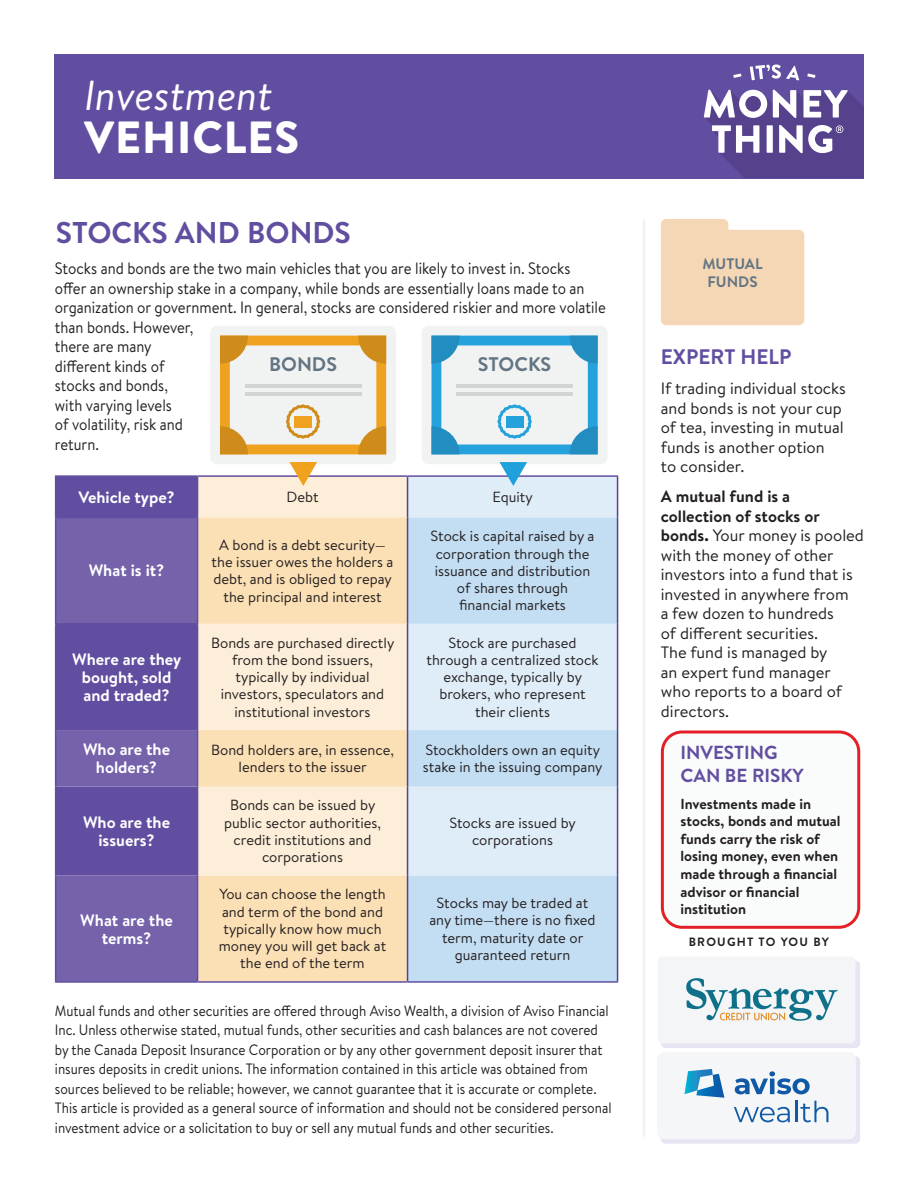
<style>
.page{position:relative;width:918px;height:1188px;background:#fff}
.page>*{position:absolute;margin:0;border:0;box-sizing:border-box;transform-origin:0 0}
.t1{font:900 45px "Brandon Text";letter-spacing:.02em;color:#fff}
.t2{font:italic 42px "Brandon Text";color:#fff}
.t3{font:700 30px "Brandon Text";color:#624ea0}
.t4{font:700 21px "Brandon Text";color:#624ea0}
.t5{font:700 19.65px "Brandon Text";color:#637583}
.t6{font:700 18.9px/23px "Brandon Text";color:#624ea0}
.t7{font:16.5px/19.5px "Brandon Text";color:#231f20}
.t8{font:16.5px/19.5px "Brandon Text";color:#231f20;scale:.9 1}
.t9{font:700 16.5px/18px "Brandon Text";color:#fff;text-align:center}
.t10{font:700 15.15px/18.1px "Brandon Text";color:#637583;text-align:center}
.t11{font:15px/19.5px "Brandon Text";color:#231f20;scale:.9 1}
.t12{font:14.7px/17.2px "Brandon Text";color:#231f20;text-align:center}
.t13{font:700 14.55px/17.5px "Brandon Text";color:#231f20}
.t14{font:700 12px "Brandon Text";letter-spacing:.1em;color:#231f20}
.s1{font-weight:700}
</style>
<div class="page">
<div style="left:56px;top:477px;width:141px;height:40px;background:#624ea0"></div>
<div style="left:198px;top:477px;width:209px;height:41px;background:#fceed8"></div>
<div style="left:408px;top:477px;width:209px;height:41px;background:#dfedf8"></div>
<svg style="left:56px;top:518px;width:141px;height:463px;background:#6d59a6"></svg>
<svg style="left:198px;top:518px;width:209px;height:463px;background:#fbe4c3"></svg>
<svg style="left:408px;top:518px;width:209px;height:463px;background:#cee3f4"></svg>
<hr style="left:198px;top:475px;width:210px;height:2px;background:#624ea0">
<hr style="left:408px;top:475px;width:210px;height:2px;background:#624ea0">
<hr style="left:407px;top:477px;width:1px;height:41px;background:#56428c">
<hr style="left:617px;top:477px;width:1px;height:41px;background:#56428c">
<hr style="left:407px;top:517px;width:1px;height:107px;background:#56428c">
<hr style="left:617px;top:517px;width:1px;height:107px;background:#56428c">
<hr style="left:407px;top:624px;width:1px;height:106px;background:#56428c">
<hr style="left:617px;top:624px;width:1px;height:106px;background:#56428c">
<hr style="left:407px;top:730px;width:1px;height:57px;background:#56428c">
<hr style="left:617px;top:730px;width:1px;height:57px;background:#56428c">
<hr style="left:407px;top:876px;width:1px;height:105px;background:#56428c">
<hr style="left:617px;top:876px;width:1px;height:105px;background:#56428c">
<hr style="left:407px;top:787px;width:1px;height:89px;background:#56428c">
<hr style="left:617px;top:787px;width:1px;height:89px;background:#56428c">
<hr style="left:55px;top:517px;width:143px;height:1px;background:#624ea0">
<hr style="left:55px;top:623px;width:143px;height:2px;background:#624ea0">
<hr style="left:55px;top:475px;width:143px;height:2px;background:#624ea0">
<hr style="left:55px;top:477px;width:1px;height:40px;background:#624ea0">
<hr style="left:197px;top:477px;width:1px;height:40px;background:#624ea0">
<hr style="left:55px;top:518px;width:1px;height:105px;background:#624ea0">
<hr style="left:197px;top:518px;width:1px;height:105px;background:#624ea0">
<hr style="left:55px;top:625px;width:1px;height:105px;background:#624ea0">
<hr style="left:197px;top:625px;width:1px;height:105px;background:#624ea0">
<hr style="left:55px;top:730px;width:1px;height:57px;background:#624ea0">
<hr style="left:197px;top:730px;width:1px;height:57px;background:#624ea0">
<hr style="left:55px;top:787px;width:1px;height:89px;background:#624ea0">
<hr style="left:197px;top:787px;width:1px;height:89px;background:#624ea0">
<hr style="left:55px;top:876px;width:1px;height:105px;background:#624ea0">
<hr style="left:197px;top:876px;width:1px;height:105px;background:#624ea0">
<hr style="left:55px;top:981px;width:143px;height:2px;background:#624ea0">
<hr style="left:198px;top:981px;width:210px;height:2px;background:#624ea0">
<hr style="left:408px;top:981px;width:210px;height:2px;background:#624ea0">
<div style="left:54px;top:54px;width:810px;height:124px;background:#624ea0"></div>
<svg style="left:704px;top:64px;width:160px;height:114px"></svg>
<div style="left:661px;top:219px;width:143px;height:106px;background:#f5d7b5"></div>
<div style="left:422px;top:326px;width:186px;height:138px;background:#f1f2f2;border-radius:7px"></div>
<svg style="left:432px;top:336px;width:166px;height:118px"></svg>
<div style="left:506px;top:416px;width:18px;height:11px;background:#25a1db"></div>
<div style="left:210px;top:326px;width:186px;height:138px;background:#f1f2f2;border-radius:7px"></div>
<svg style="left:220px;top:336px;width:166px;height:118px"></svg>
<div style="left:294px;top:416px;width:18px;height:11px;background:#efa120"></div>
<div style="left:661px;top:1056px;width:199px;height:88px;background:#e8e5f2;border-radius:5px"></div>
<div style="left:657px;top:1052px;width:199px;height:87px;background:#f5f6f7;border-radius:7px"></div>
<div style="left:661px;top:960px;width:199px;height:88px;background:#e8e5f2;border-radius:5px"></div>
<svg style="left:658px;top:957px;width:197px;height:86px"></svg>
<hr style="left:642px;top:220px;width:3px;height:916px;background:#f5f2f0">
<svg style="left:290px;top:462px;width:27px;height:24px"></svg>
<svg style="left:500px;top:462px;width:27px;height:24px"></svg>
<div style="left:662px;top:732px;width:197px;height:195px;background:#fafbfb;border-radius:20px"></div>
<div style="left:661px;top:730px;width:199px;height:199px;border:3px solid #e41f27;border-radius:20px"></div>
<svg style="left:735px;top:1071px;width:75px;height:23px"></svg>
<svg style="left:734px;top:1107px;width:56px;height:15px"></svg>
<hr style="left:795px;top:1101px;width:2px;height:21px;background:#1059a7">
<svg style="left:800px;top:1101px;width:28px;height:21px"></svg>
<svg style="left:684px;top:1069px;width:40px;height:29px"></svg>
<h2 class="t2" style="left:84px;top:66px;width:190px">Investment</h2>
<h1 class="t1" style="left:84px;top:106px;width:217px">VEHICLES</h1>
<h3 class="t3" style="left:56px;top:212px;width:297px">STOCKS AND BONDS</h3>
<p class="t8" style="left:55px;top:258px;width:614px">Stocks and bonds are the two main vehicles that you are likely to invest in. Stocks offer an ownership stake in a company, while bonds are essentially loans made to an organization or government. In general, stocks are considered riskier and more volatile than bonds. However,<br>there are many<br>different kinds of<br>stocks and bonds,<br>with varying levels<br>of volatility, risk and<br>return.</p>
<h3 class="t5" style="left:269px;top:350px;width:70px">BONDS</h3>
<h3 class="t5" style="left:478px;top:350px;width:75px">STOCKS</h3>
<p class="t9" style="left:78px;top:487px;width:98px">Vehicle type?</p>
<p class="t12" style="left:287px;top:488px;width:34px">Debt</p>
<p class="t12" style="left:493px;top:488px;width:42px">Equity</p>
<p class="t9" style="left:89px;top:561px;width:77px">What is it?</p>
<p class="t9" style="left:72px;top:650px;width:111px">Where are they bought, sold and traded?</p>
<p class="t12" style="left:212px;top:536px;width:184px">A bond is a debt security— the issuer owes the holders a debt, and is obliged to repay the principal and interest</p>
<p class="t12" style="left:431px;top:527px;width:166px">Stock is capital raised by a corporation through the issuance and distribution of shares through financial markets</p>
<p class="t12" style="left:211px;top:633px;width:185px">Bonds are purchased directly from the bond issuers, typically by individual investors, speculators and institutional investors</p>
<p class="t12" style="left:426px;top:633px;width:174px">Stock are purchased through a centralized stock exchange, typically by brokers, who represent their clients</p>
<p class="t9" style="left:83px;top:740px;width:89px">Who are the holders?</p>
<p class="t12" style="left:211px;top:741px;width:184px">Bond holders are, in essence, lenders to the issuer</p>
<p class="t12" style="left:423px;top:741px;width:181px;text-align:left">Stockholders own an equity stake in the issuing company</p>
<p class="t9" style="left:83px;top:813px;width:89px">Who are the issuers?</p>
<p class="t12" style="left:224px;top:796px;width:158px">Bonds can be issued by public sector authorities, credit institutions and corporations</p>
<p class="t12" style="left:449px;top:813px;width:128px">Stocks are issued by corporations</p>
<p class="t12" style="left:219px;top:885px;width:169px">You can choose the length and term of the bond and typically know how much money you will get back at the end of the term</p>
<p class="t12" style="left:429px;top:894px;width:168px">Stocks may be traded at any time—there is no fixed term, maturity date or guaranteed return</p>
<p class="t11" style="left:55px;top:1000px;width:620px">Mutual funds and other securities are offered through Aviso Wealth, a division of Aviso Financial Inc. Unless otherwise stated, mutual funds, other securities and cash balances are not covered by the Canada Deposit Insurance Corporation or by any other government deposit insurer that insures deposits in credit unions. The information contained in this article was obtained from sources believed to be reliable; however, we cannot guarantee that it is accurate or complete.<br>This article is provided as a general source of information and should not be considered personal investment advice or a solicitation to buy or sell any mutual funds and other securities.</p>
<p class="t9" style="left:80px;top:911px;width:94px">What are the terms?</p>
<p class="t10" style="left:702px;top:254px;width:62px">MUTUAL<br>FUNDS</p>
<h3 class="t4" style="left:661px;top:342px;width:132px">EXPERT HELP</h3>
<p class="t7" style="left:661px;top:378px;width:187px">If trading individual stocks and bonds is not your cup of tea, investing in mutual funds is another option<br>to consider.</p>
<p class="t7" style="left:661px;top:486px;width:205px"><span class="s1">A mutual fund is a collection of stocks or bonds.</span> Your money is pooled with the money of other investors into a fund that is invested in anywhere from<br>a few dozen to hundreds<br>of different securities.<br>The fund is managed by<br>an expert fund manager who reports to a board of directors.</p>
<p class="t6" style="left:680px;top:740px;width:125px">INVESTING<br>CAN BE RISKY</p>
<p class="t13" style="left:680px;top:795px;width:162px">Investments made in stocks, bonds and mutual funds carry the risk of losing money, even when made through a financial advisor or financial institution</p>
<p class="t14" style="left:689px;top:934px;width:142px">BROUGHT TO YOU BY</p>
</div>
